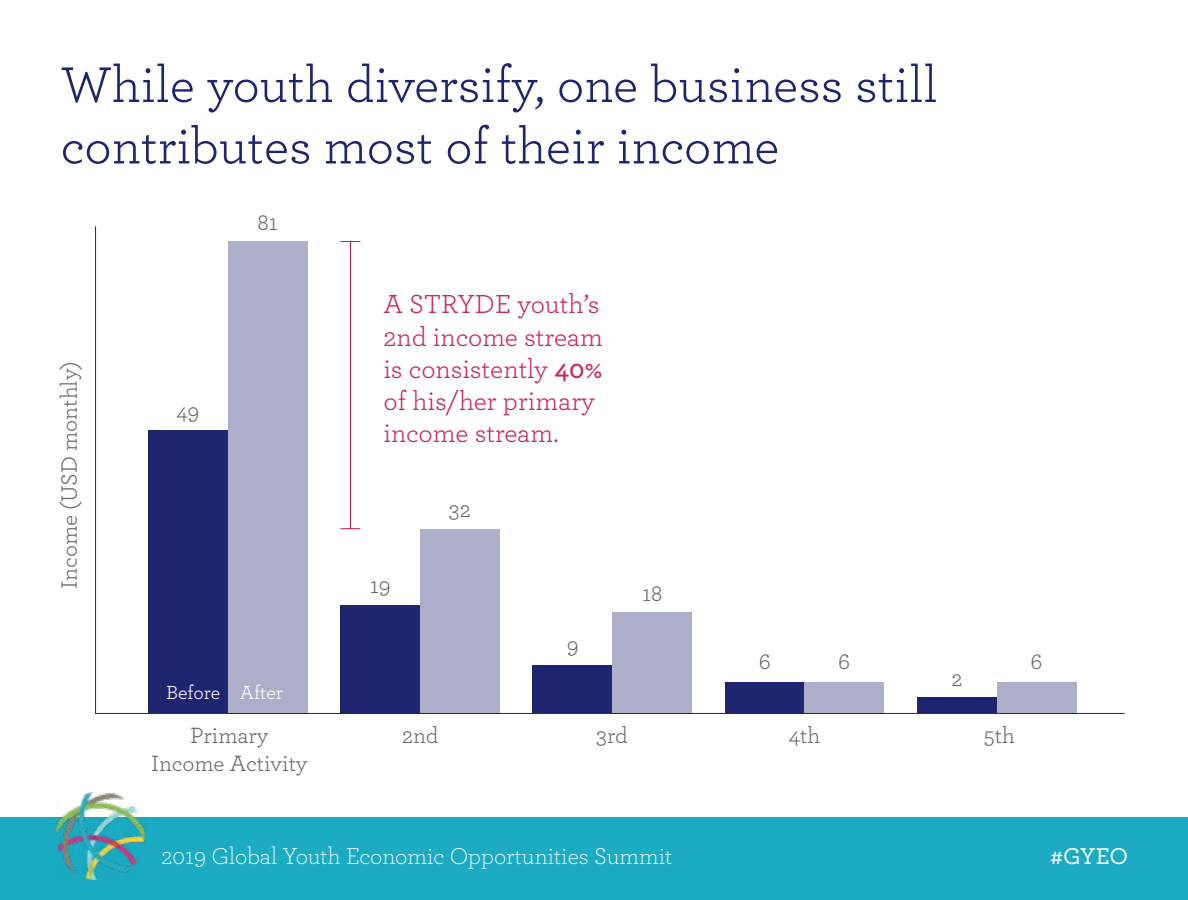
<style>
.page{position:relative;width:1188px;height:900px;background:#fff}
.page>*{position:absolute;margin:0;border:0;box-sizing:border-box;transform-origin:0 0}
.t1{font:52.5px/61.5px "Archer";color:#1f246f}
.t2{font:27.45px/32.2px "Archer";color:#c92863}
.t3{font:300 24px "Archer";color:#fff}
.t4{font:500 24px "Archer";color:#fff}
.t5{font:23.25px/28.2px "Archer";color:#6a6a6c;text-align:center}
.t6{font:19.95px "Archer";color:#fff}
.s1{font-weight:600}
</style>
<div class="page">
<svg style="left:95px;top:226px;width:1030px;height:488px"></svg>
<svg style="left:340px;top:241px;width:20px;height:1px"></svg>
<svg style="left:340px;top:528px;width:20px;height:1px"></svg>
<hr style="left:350px;top:242px;width:1px;height:287px;background:#c31052">
<div style="left:0;top:818px;width:1188px;height:82px;background:#1babc2"></div>
<img style="left:56px;top:793px;width:91px;height:87px">
<h1 class="t1" style="left:61px;top:51px;width:879px">While youth diversify, one business still contributes most of their income</h1>
<p class="t5" style="left:54px;top:589px;width:230px;rotate:-90deg">Income (USD monthly)</p>
<p class="t5" style="left:257px;top:207px;width:22px">81</p>
<p class="t5" style="left:176px;top:396px;width:25px">49</p>
<p class="t2" style="left:383px;top:287px;width:221px">A STRYDE youth’s<br>2nd income stream is consistently <span class="s1">40% </span>of his/her primary income stream.</p>
<p class="t5" style="left:449px;top:494px;width:24px">32</p>
<p class="t6" style="left:166px;top:678px;width:118px">Before After</p>
<p class="t5" style="left:370px;top:570px;width:22px">19</p>
<p class="t5" style="left:567px;top:630px;width:14px">9</p>
<p class="t5" style="left:642px;top:578px;width:22px">18</p>
<p class="t5" style="left:759px;top:646px;width:14px">6</p>
<p class="t5" style="left:838px;top:646px;width:14px">6</p>
<p class="t5" style="left:951px;top:663px;width:13px">2</p>
<p class="t5" style="left:151px;top:720px;width:158px">Primary<br>Income Activity</p>
<p class="t5" style="left:402px;top:720px;width:38px">2nd</p>
<p class="t5" style="left:596px;top:720px;width:33px">3rd</p>
<p class="t5" style="left:789px;top:720px;width:33px">4th</p>
<p class="t5" style="left:984px;top:720px;width:33px">5th</p>
<p class="t5" style="left:1031px;top:646px;width:14px">6</p>
<p class="t3" style="left:162px;top:840px;width:512px">2019 Global Youth Economic Opportunities Summit</p>
<p class="t4" style="left:1051px;top:838px;width:79px">#GYEO</p>
</div>
